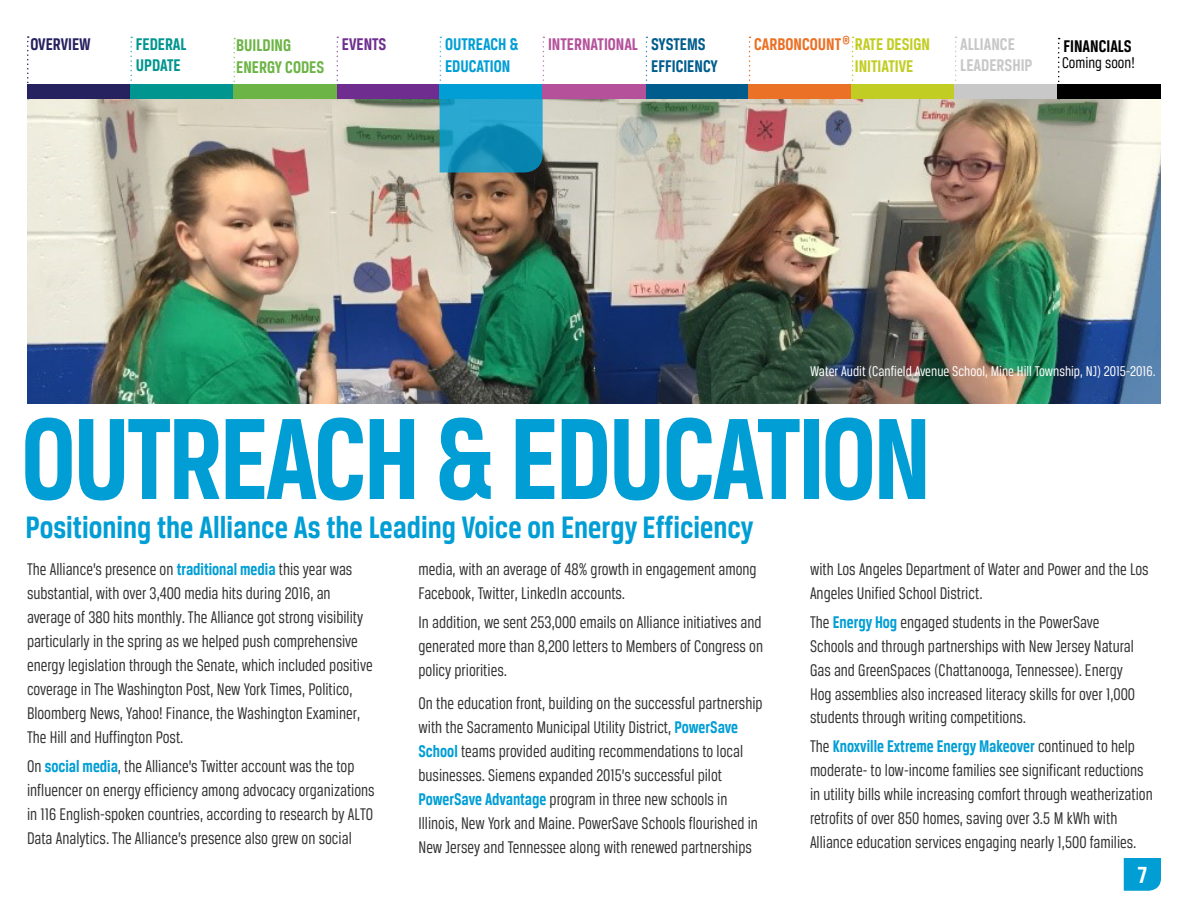
<style>
.page{position:relative;width:1188px;height:918px;background:#fff}
.page>*{position:absolute;margin:0;border:0;box-sizing:border-box;transform-origin:0 0}
.t1{font:700 123px "Breuer Condensed";letter-spacing:-.025em;color:#009ed5}
.t2{font:700 33px "Breuer Condensed";color:#009ed5}
.t3{font:700 24.9px "Breuer Condensed";color:#fff}
.t4{font:18px/24px "Breuer Condensed";color:#333;scale:.95 1}
.t5{font:700 18px/21.6px "Breuer Condensed";color:#c2cd23}
.t6{font:700 18px "Breuer Condensed";color:#6cb445}
.t7{font:700 18px/21.6px "Breuer Condensed";color:#009ed5}
.t8{font:700 18px/21px "Breuer Condensed";color:#c8c8c8}
.t9{font:700 18px/21.6px "Breuer Condensed";color:#005c8c}
.t10{font:700 18px/21px "Breuer Condensed";color:#00958f}
.t11{font:700 18px "Breuer Condensed";color:#b5519a}
.t12{font:700 18px "Breuer Condensed";color:#000}
.t13{font:700 18px "Breuer Condensed";color:#26215f}
.t14{font:700 18px "Breuer Condensed";color:#6f2e8f}
.t15{font:16.5px "Breuer Condensed";color:#000}
.t16{font:15px "Breuer Condensed";color:#fff}
.t17{font:700 12px "Breuer Condensed";color:#ea7125}
.s1{color:#ea7125}
.s2{font-weight:700;color:#009ed5}
</style>
<div class="page">
<svg style="left:1124px;top:858px;width:37px;height:33px"></svg>
<img style="left:27px;top:99px;width:1134px;height:305px">
<div style="left:27px;top:85px;width:103px;height:14px;background:#26215f"></div>
<svg style="left:27px;top:36px;width:2px;height:49px"></svg>
<svg style="left:130px;top:37px;width:2px;height:48px"></svg>
<div style="left:130px;top:85px;width:103px;height:14px;background:#00958f"></div>
<svg style="left:337px;top:37px;width:1px;height:48px"></svg>
<div style="left:337px;top:85px;width:103px;height:14px;background:#6f2e8f"></div>
<svg style="left:646px;top:37px;width:1px;height:48px"></svg>
<div style="left:646px;top:85px;width:103px;height:14px;background:#005c8c"></div>
<svg style="left:440px;top:37px;width:104px;height:135px"></svg>
<div style="left:543px;top:85px;width:103px;height:14px;background:#b5519a"></div>
<svg style="left:749px;top:37px;width:2px;height:48px"></svg>
<div style="left:749px;top:85px;width:103px;height:14px;background:#ea7125"></div>
<svg style="left:852px;top:37px;width:2px;height:48px"></svg>
<div style="left:852px;top:85px;width:103px;height:14px;background:#c2cd23"></div>
<svg style="left:955px;top:37px;width:2px;height:48px"></svg>
<div style="left:955px;top:85px;width:103px;height:14px;background:#c8c8c8"></div>
<div style="left:1058px;top:85px;width:103px;height:14px;background:#000"></div>
<svg style="left:1058px;top:38px;width:2px;height:47px"></svg>
<div style="left:233px;top:85px;width:104px;height:14px;background:#6cb445"></div>
<svg style="left:233px;top:38px;width:2px;height:47px"></svg>
<p class="t17" style="left:842px;top:33px;width:9px">®</p>
<p class="t13" style="left:30px;top:34px;width:62px">OVERVIEW</p>
<p class="t10" style="left:136px;top:34px;width:52px">FEDERAL<br>UPDATE</p>
<p class="t14" style="left:342px;top:34px;width:46px">EVENTS</p>
<p class="t7" style="left:445px;top:33px;width:75px">OUTREACH &amp;<br>EDUCATION</p>
<p class="t9" style="left:651px;top:33px;width:68px">SYSTEMS<br>EFFICIENCY</p>
<p class="t11" style="left:548px;top:34px;width:91px">INTERNATIONAL</p>
<p class="t5" style="left:855px;top:33px;width:77px;text-indent:-101px"><span class="s1">CARBONCOUNT</span> RATE DESIGN<br>INITIATIVE</p>
<p class="t8" style="left:960px;top:34px;width:74px">ALLIANCE<br>LEADERSHIP</p>
<p class="t6" style="left:236px;top:36px;width:56px">BUILDING</p>
<p class="t12" style="left:1064px;top:36px;width:70px">FINANCIALS</p>
<p class="t6" style="left:236px;top:57px;width:90px">ENERGY CODES</p>
<p class="t15" style="left:1062px;top:54px;width:74px">Coming soon!</p>
<p class="t16" style="left:810px;top:363px;width:347px">Water Audit (Canfield Avenue School, Mine Hill Township, NJ) 2015-2016.</p>
<h1 class="t1" style="left:21px;top:391px;width:912px">OUTREACH &amp; EDUCATION</h1>
<h2 class="t2" style="left:26px;top:509px;width:729px">Positioning the Alliance As the Leading Voice on Energy Efficiency</h2>
<p class="t4" style="left:27px;top:557px;width:365px">The Alliance’s presence on <span class="s2">traditional media</span> this year was substantial, with over 3,400 media hits during 2016, an average of 380 hits monthly. The Alliance got strong visibility particularly in the spring as we helped push comprehensive energy legislation through the Senate, which included positive coverage in The Washington Post, New York Times, Politico, Bloomberg News, Yahoo! Finance, the Washington Examiner, The Hill and Huffington Post.</p>
<p class="t4" style="left:27px;top:754px;width:367px">On <span class="s2">social media</span>, the Alliance’s Twitter account was the top influencer on energy efficiency among advocacy organizations in 116 English-spoken countries, according to research by ALTO Data Analytics. The Alliance’s presence also grew on social</p>
<p class="t4" style="left:419px;top:557px;width:358px">media, with an average of 48% growth in engagement among<br>Facebook, Twitter, LinkedIn accounts.</p>
<p class="t4" style="left:419px;top:610px;width:364px;text-align:justify">In addition, we sent 253,000 emails on Alliance initiatives and generated more than 8,200 letters to Members of Congress on policy priorities.</p>
<p class="t4" style="left:419px;top:691px;width:364px">On the education front, building on the successful partnership with the Sacramento Municipal Utility District, <span class="s2">PowerSave School</span> teams provided auditing recommendations to local businesses. Siemens expanded 2015’s successful pilot <span class="s2">PowerSave Advantage</span> program in three new schools in Illinois, New York and Maine. PowerSave Schools flourished in New Jersey and Tennessee along with renewed partnerships</p>
<p class="t4" style="left:810px;top:557px;width:358px">with Los Angeles Department of Water and Power and the Los<br>Angeles Unified School District.</p>
<p class="t4" style="left:810px;top:609px;width:344px">The <span class="s2">Energy Hog</span> engaged students in the PowerSave Schools and through partnerships with New Jersey Natural Gas and GreenSpaces (Chattanooga, Tennessee). Energy Hog assemblies also increased literacy skills for over 1,000 students through writing competitions.</p>
<p class="t4" style="left:810px;top:734px;width:362px">The <span class="s2">Knoxville Extreme Energy Makeover</span> continued to help moderate- to low-income families see significant reductions in utility bills while increasing comfort through weatherization retrofits of over 850 homes, saving over 3.5 M kWh with Alliance education services engaging nearly 1,500 families.</p>
<h3 class="t3" style="left:1138px;top:861px;width:11px">7</h3>
</div>
